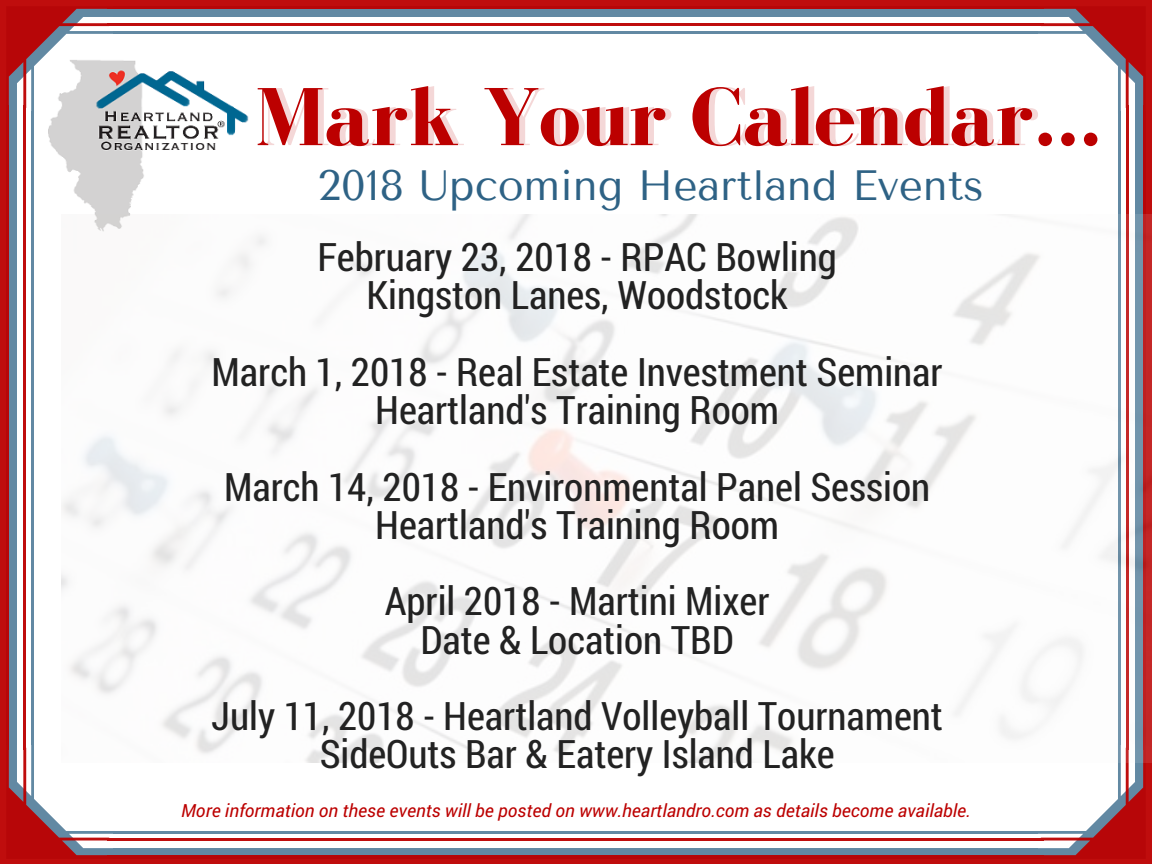
<style>
.page{position:relative;width:1152px;height:864px;background:#fff}
.page>*{position:absolute;margin:0;border:0;box-sizing:border-box;transform-origin:0 0}
.t1{font:700 84.45px "Bodoni FLF";color:#bc0000}
.t2{font:42.3px "Tenor Sans";color:#2e6285}
.t3{font:39.3px/38.2px "Roboto Condensed";color:#222;text-align:center}
.t4{font:italic 18.15px "Roboto";color:#bc0000}
</style>
<div class="page">
<div style="left:113px;top:848px;width:924px;height:11px;background:#6289a3"></div>
<hr style="left:113px;top:831px;width:924px;height:3px;background:#2e6285">
<div style="left:1135px;top:112px;width:11px;height:633px;background:#6289a3"></div>
<hr style="left:1118px;top:112px;width:3px;height:633px;background:#2e6285">
<hr style="left:113px;top:31px;width:924px;height:3px;background:#2e6285">
<div style="left:113px;top:6px;width:924px;height:11px;background:#6289a3"></div>
<hr style="left:31px;top:112px;width:3px;height:633px;background:#2e6285">
<div style="left:6px;top:112px;width:11px;height:633px;background:#6289a3"></div>
<svg style="left:0;top:743px;width:115px;height:121px"></svg>
<div style="left:107px;top:855px;width:936px;height:9px;background:#bf0d0d"></div>
<hr style="left:107px;top:838px;width:936px;height:3px;background:#bc0000">
<svg style="left:1035px;top:763px;width:117px;height:101px"></svg>
<div style="left:1143px;top:106px;width:9px;height:644px;background:#bf0d0d"></div>
<hr style="left:1126px;top:106px;width:3px;height:644px;background:#bc0000">
<svg style="left:1035px;top:0;width:117px;height:114px"></svg>
<hr style="left:107px;top:23px;width:936px;height:3px;background:#bc0000">
<div style="left:107px;top:0;width:936px;height:9px;background:#bf0d0d"></div>
<svg style="left:0;top:0;width:115px;height:114px"></svg>
<hr style="left:23px;top:106px;width:3px;height:644px;background:#bc0000">
<div style="left:0;top:106px;width:9px;height:644px;background:#bf0d0d"></div>
<img style="left:42px;top:45px;width:207px;height:170px">
<img style="left:62px;top:215px;width:1090px;height:548px">
<h1 class="t1" style="left:261px;top:71px;width:842px">Mark Your Calendar...</h1>
<p class="t2" style="left:318px;top:161px;width:668px">2018 Upcoming Heartland Events</p>
<p class="t3" style="left:317px;top:237px;width:521px">February 23, 2018 - RPAC Bowling<br>Kingston Lanes, Woodstock</p>
<p class="t3" style="left:212px;top:351px;width:733px">March 1, 2018 - Real Estate Investment Seminar<br>Heartland's Training Room</p>
<p class="t3" style="left:224px;top:466px;width:707px">March 14, 2018 - Environmental Panel Session<br>Heartland's Training Room</p>
<p class="t3" style="left:385px;top:581px;width:386px">April 2018 - Martini Mixer<br>Date &amp; Location TBD</p>
<p class="t3" style="left:211px;top:696px;width:733px">July 11, 2018 - Heartland Volleyball Tournament<br>SideOuts Bar &amp; Eatery Island Lake</p>
<p class="t4" style="left:181px;top:798px;width:791px">More information on these events will be posted on www.heartlandro.com as details become available.</p>
</div>
